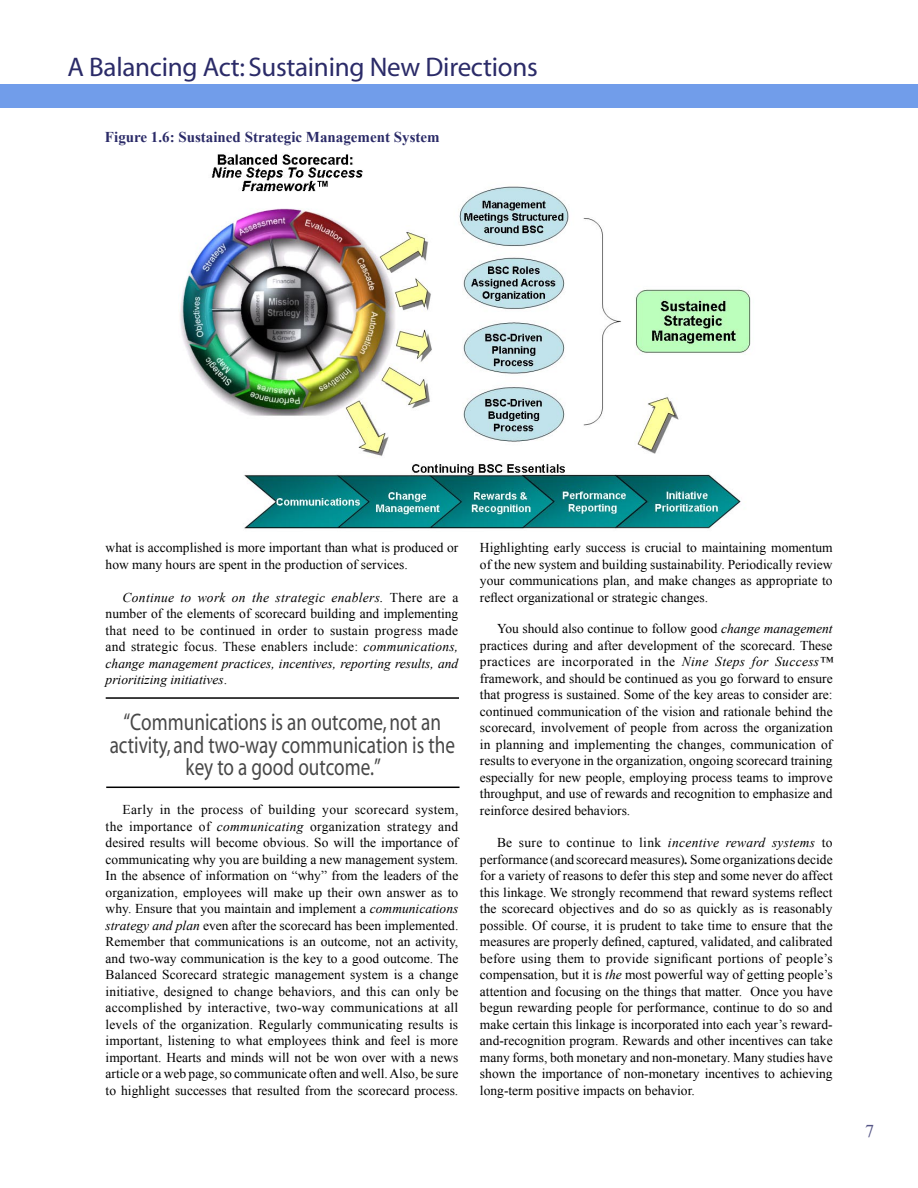
<style>
.page{position:relative;width:918px;height:1188px;background:#fff}
.page>*{position:absolute;margin:0;border:0;box-sizing:border-box;transform-origin:0 0}
.t1{font:27px "Myriad";letter-spacing:-.01em;color:#2b2b68}
.t2{font:24px/22.5px "Myriad";color:#484848;text-align:center;scale:.8 1}
.t3{font:18px "Times New Roman";color:#555586}
.t4{font:700 15px "Times New Roman";color:#2b2b68}
.t5{font:13.5px/16.5px "Times New Roman";color:#000;text-align:justify}
.s1{font-style:italic}
.s2{font-weight:700;font-style:italic}
</style>
<div class="page">
<div style="left:0;top:84px;width:918px;height:24px;background:#719dea"></div>
<hr style="left:106px;top:697px;width:353px;height:2px;background:#000">
<hr style="left:106px;top:787px;width:354px;height:1px;background:#000">
<img style="left:180px;top:154px;width:571px;height:375px">
<p class="t1" style="left:68px;top:54px;width:472px">A Balancing Act: Sustaining New Directions</p>
<p class="t4" style="left:105px;top:127px;width:336px">Figure 1.6: Sustained Strategic Management System</p>
<p class="t5" style="left:106px;top:539px;width:354px">what is accomplished is more important than what is produced or how many hours are spent in the production of services.</p>
<p class="t5" style="left:106px;top:589px;width:354px;text-indent:17px"><span class="s1">Continue to work on the strategic enablers.</span> There are a number of the elements of scorecard building and implementing that need to be continued in order to sustain progress made and strategic focus. These enablers include: <span class="s1">communications, change management practices, incentives, reporting results, and prioritizing initiatives</span>.</p>
<p class="t2" style="left:110px;top:712px;width:433px">“Communications is an outcome, not an activity, and two-way communication is the key to a good outcome.”</p>
<p class="t5" style="left:106px;top:801px;width:354px;text-indent:17px">Early in the process of building your scorecard system, the importance of <span class="s1">communicating</span> organization strategy and desired results will become obvious. So will the importance of communicating why you are building a new management system.<br>In the absence of information on “why” from the leaders of the organization, employees will make up their own answer as to why. Ensure that you maintain and implement a <span class="s1">communications strategy and plan</span> even after the scorecard has been implemented.<br>Remember that communications is an outcome, not an activity, and two-way communication is the key to a good outcome. The Balanced Scorecard strategic management system is a change initiative, designed to change behaviors, and this can only be accomplished by interactive, two-way communications at all levels of the organization. Regularly communicating results is important, listening to what employees think and feel is more important. Hearts and minds will not be won over with a news article or a web page, so communicate often and well. Also, be sure to highlight successes that resulted from the scorecard process.</p>
<p class="t5" style="left:480px;top:539px;width:354px">Highlighting early success is crucial to maintaining momentum of the new system and building sustainability. Periodically review your communications plan, and make changes as appropriate to reflect organizational or strategic changes.</p>
<p class="t5" style="left:480px;top:620px;width:354px;text-indent:17px">You should also continue to follow good <span class="s1">change management </span>practices during and after development of the scorecard. These practices are incorporated in the <span class="s1">Nine Steps for Success™ </span>framework, and should be continued as you go forward to ensure that progress is sustained. Some of the key areas to consider are: continued communication of the vision and rationale behind the scorecard, involvement of people from across the organization in planning and implementing the changes, communication of results to everyone in the organization, ongoing scorecard training especially for new people, employing process teams to improve throughput, and use of rewards and recognition to emphasize and reinforce desired behaviors.</p>
<p class="t5" style="left:480px;top:834px;width:354px;text-indent:17px">Be sure to continue to link <span class="s1">incentive reward systems</span> to performance (and scorecard measures)<span class="s2">.</span> Some organizations decide for a variety of reasons to defer this step and some never do affect this linkage. We strongly recommend that reward systems reflect the scorecard objectives and do so as quickly as is reasonably possible. Of course, it is prudent to take time to ensure that the measures are properly defined, captured, validated, and calibrated before using them to provide significant portions of people’s compensation, but it is <span class="s1">the</span> most powerful way of getting people’s attention and focusing on the things that matter. Once you have begun rewarding people for performance, continue to do so and make certain this linkage is incorporated into each year’s reward&shy;and-recognition program. Rewards and other incentives can take many forms, both monetary and non-monetary. Many studies have shown the importance of non-monetary incentives to achieving long-term positive impacts on behavior.</p>
<p class="t3" style="left:865px;top:1119px;width:10px">7</p>
</div>
